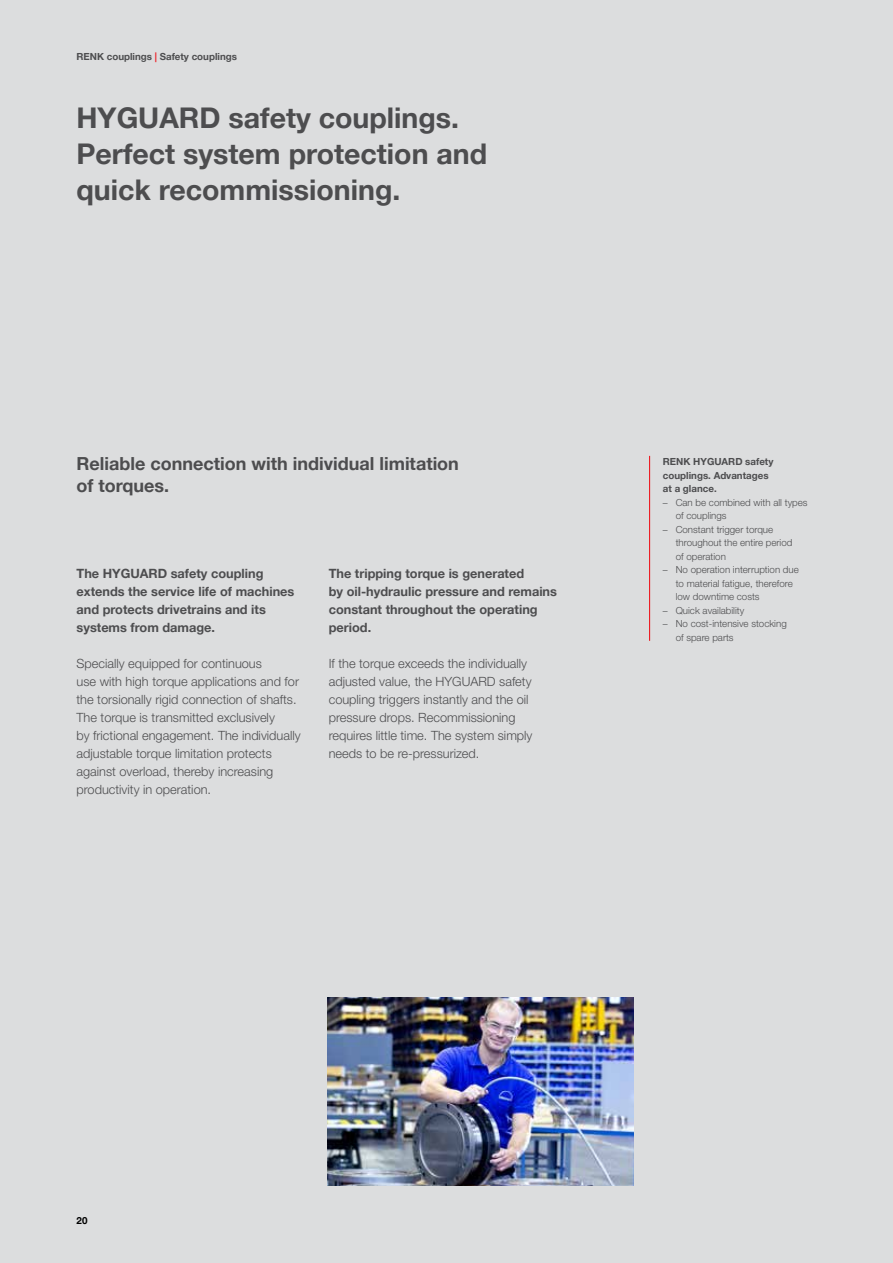
<style>
.page{position:relative;width:893px;height:1263px;background:#dcddde}
.page>*{position:absolute;margin:0;border:0;box-sizing:border-box;transform-origin:0 0}
.t1{font:700 28.5px/36px "Helvetica Neue LT Pro";color:#4d4d4f}
.t2{font:700 18px/22.5px "Helvetica Neue LT Pro";color:#4d4d4f}
.t3{font:300 12.75px/18px "Helvetica Neue LT";color:#4d4d4f}
.t4{font:700 12.75px/18px "Helvetica Neue LT Pro";color:#4d4d4f}
.t5{font:300 9.75px/13.5px "Helvetica Neue LT";color:#4d4d4f}
.t6{font:700 9.75px/13.5px "Helvetica Neue LT Pro";color:#4d4d4f}
.t7{font:700 9.75px "Helvetica Neue LT Pro";color:#000}
.s1{color:#ed1d24}
</style>
<div class="page">
<img style="left:328px;top:997px;width:306px;height:188px">
<hr style="left:649px;top:456px;width:1px;height:185px;background:#ed1d24">
<p class="t6" style="left:77px;top:50px;width:162px">RENK couplings <span class="s1">|</span> Safety couplings</p>
<h1 class="t1" style="left:77px;top:99px;width:412px">HYGUARD safety couplings.<br>Perfect system protection and quick recommissioning.</h1>
<h2 class="t2" style="left:77px;top:452px;width:384px">Reliable connection with individual limitation of torques.</h2>
<p class="t6" style="left:663px;top:455px;width:112px">RENK HYGUARD safety couplings. Advantages at a glance.</p>
<p class="t5" style="left:676px;top:495px;width:133px;text-indent:-13px">– Can be combined with all types of couplings</p>
<p class="t5" style="left:676px;top:522px;width:118px;text-indent:-13px">– Constant trigger torque throughout the entire period of operation</p>
<p class="t5" style="left:676px;top:563px;width:125px;text-indent:-13px">– No operation interruption due to material fatigue, therefore low downtime costs</p>
<p class="t5" style="left:663px;top:603px;width:83px">– Quick availability</p>
<p class="t5" style="left:676px;top:617px;width:113px;text-indent:-13px">– No cost-intensive stocking of spare parts</p>
<p class="t4" style="left:77px;top:564px;width:219px">The HYGUARD safety coupling extends the service life of machines and protects drivetrains and its systems from damage.</p>
<p class="t3" style="left:77px;top:654px;width:226px">Specially equipped for continuous<br>use with high torque applications and for the torsionally rigid connection of shafts.<br>The torque is transmitted exclusively<br>by frictional engagement. The individually adjustable torque limitation protects against overload, thereby increasing productivity in operation.</p>
<p class="t4" style="left:329px;top:564px;width:230px">The tripping torque is generated<br>by oil-hydraulic pressure and remains constant throughout the operating period.</p>
<p class="t3" style="left:329px;top:654px;width:205px">If the torque exceeds the individually adjusted value, the HYGUARD safety coupling triggers instantly and the oil pressure drops. Recommissioning requires little time. The system simply needs to be re-pressurized.</p>
<p class="t7" style="left:76px;top:1215px;width:13px">20</p>
</div>
